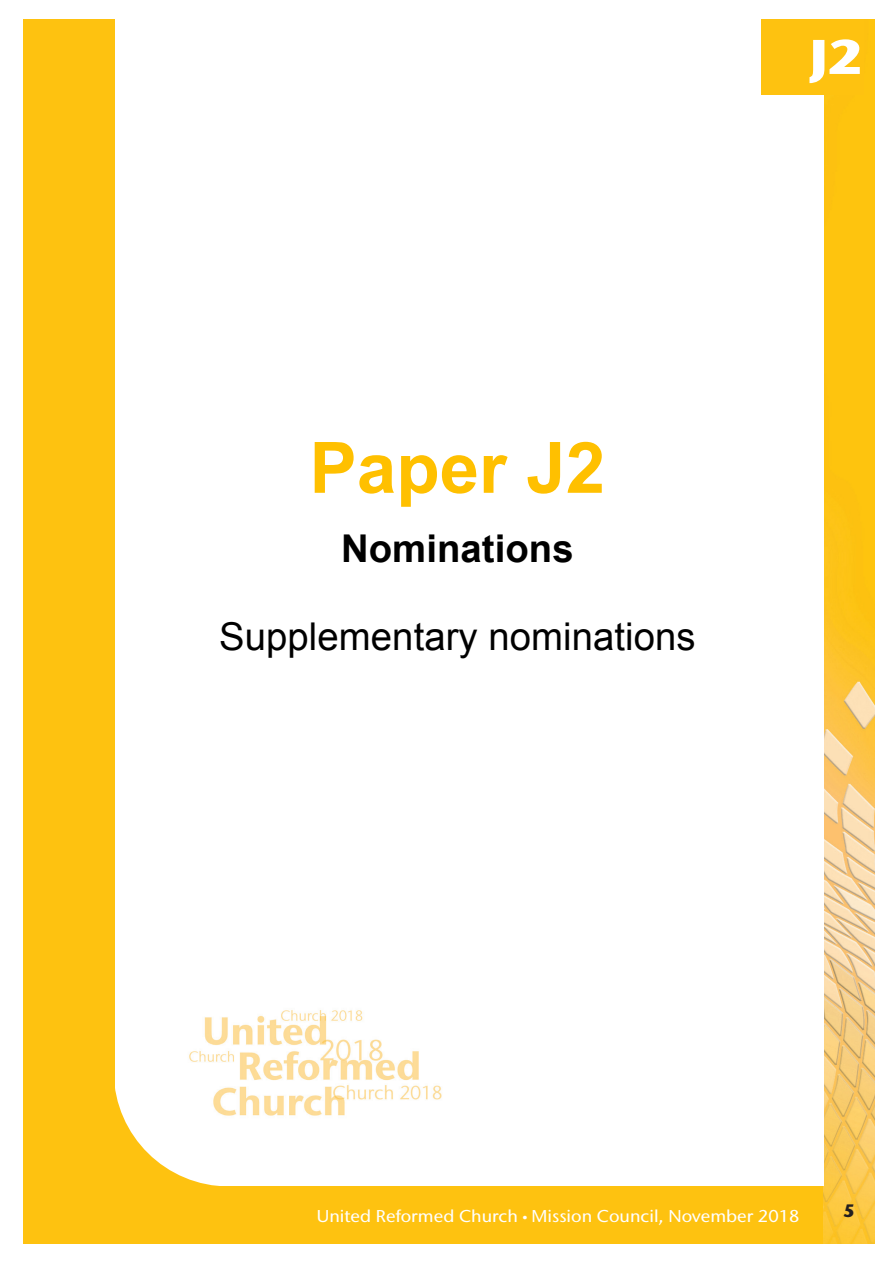
<style>
.page{position:relative;width:893px;height:1263px;background:#fff}
.page>*{position:absolute;margin:0;border:0;box-sizing:border-box;transform-origin:0 0}
.t1{font:700 70.95px "Arial";color:#ffc000}
.main_side_head_copy{font:800 48.6px "Stone Sans IIITC Std";color:#fff;scale:1.11 1}
.t2{font:38.25px "Arial";color:#000}
.t3{font:700 38.25px "Arial";color:#000}
.t4{font:800 18px "Stone Sans IIITC Std";color:#231f20}
.t5{font:500 17.1px "Stone Sans IIITC Std";color:#fff;scale:1.05 1}
.s1{font-family:"Myriad Pro";font-weight:400}
</style>
<div class="page">
<div style="left:23px;top:19px;width:810px;height:1225px;background:#fec210"></div>
<img style="left:824px;top:19px;width:51px;height:1225px">
<div style="left:115px;top:6px;width:708px;height:1179px;background:#fff"></div>
<svg style="left:115px;top:1088px;width:114px;height:98px"></svg>
<img style="left:183px;top:1010px;width:259px;height:112px">
<div style="left:761px;top:19px;width:102px;height:76px;background:#fec210"></div>
<p class="main_side_head_copy" style="left:809px;top:25px;width:50px">J2</p>
<p class="main_side_head_copy" style="left:824px;top:25px;width:36px">A</p>
<p class="t1" style="left:310px;top:421px;width:297px">Paper J2</p>
<p class="t3" style="left:341px;top:523px;width:234px">Nominations</p>
<p class="t2" style="left:219px;top:611px;width:478px">Supplementary nominations</p>
<p class="t5" style="left:317px;top:1205px;width:461px">United Reformed Church <span class="s1">•</span> Mission Council, November 2018</p>
<p class="t4" style="left:843px;top:1199px;width:14px">5</p>
</div>
